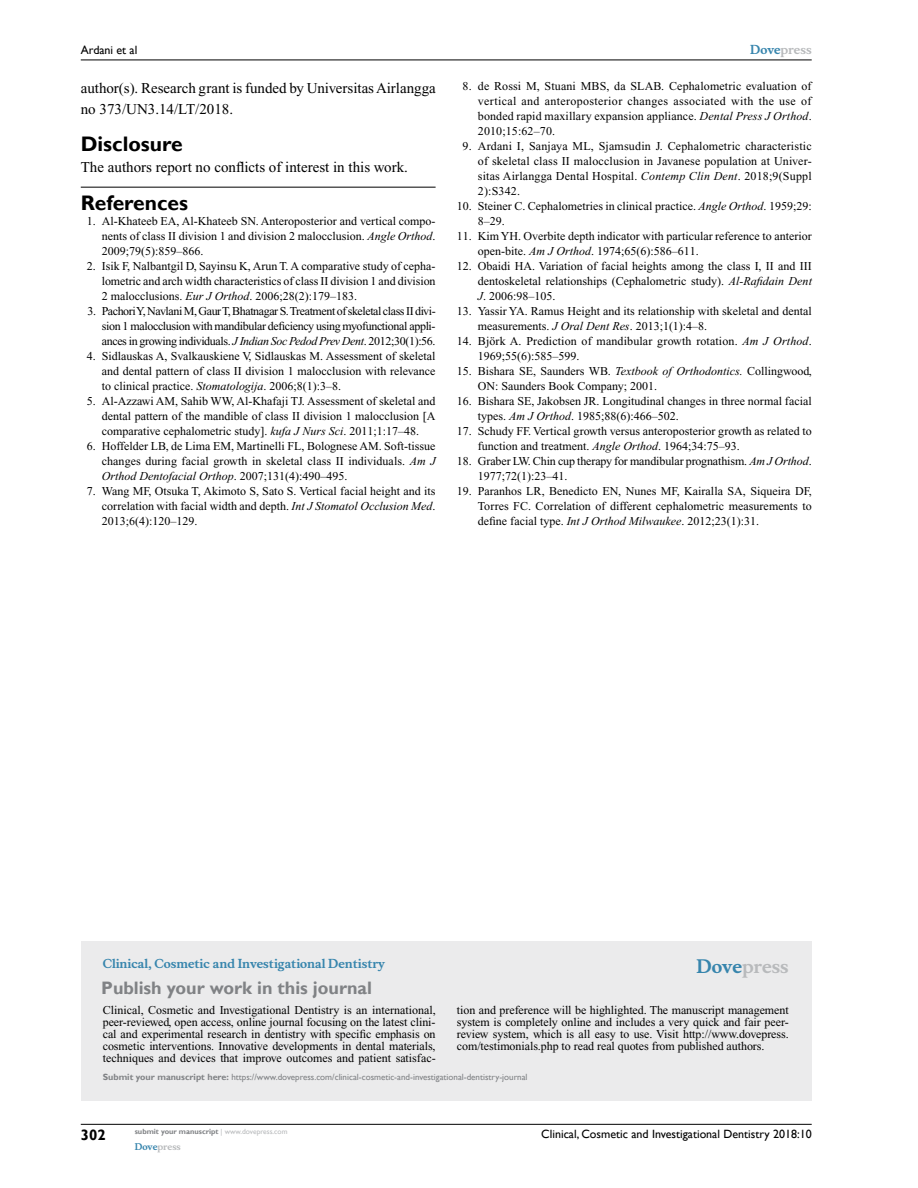
<style>
.page{position:relative;width:918px;height:1188px;background:#fff}
.page>*{position:absolute;margin:0;border:0;box-sizing:border-box;transform-origin:0 0}
.t1{font:700 21px "Gill Sans";color:#000}
.t2{font:700 18px "Gill Sans";color:#808285}
.t3{font:700 18px "Musee";color:#b8babc}
.t4{font:15px/21px "Times New Roman";color:#000}
.t5{font:700 15px "Gill Sans";color:#000}
.t6{font:12px/15px "Times New Roman";color:#000;text-align:justify}
.t7{font:12px "Gill Sans";color:#000}
.t8{font:700 12px "Musee";color:#3785ad}
.t9{font:700 12px "Musee";color:#b8babc}
.t10{font:9px "Gill Sans";color:#808285}
.t11{font:700 9px "Musee";color:#b8babc}
.t12{font:700 7.5px "Gill Sans";color:#808285}
.s1{font-style:italic}
.s2{color:#3785ad}
.s3{font-weight:700}
.s4{font-weight:400;color:#b8babc}
</style>
<div class="page">
<div style="left:81px;top:941px;width:731px;height:160px;background:#ebebec"></div>
<hr style="left:81px;top:1124px;width:731px;height:1px;background:#000">
<hr style="left:81px;top:60px;width:731px;height:1px;background:#000">
<hr style="left:81px;top:187px;width:355px;height:1px;background:#000">
<p class="t7" style="left:81px;top:43px;width:58px">Ardani et al</p>
<p class="t4" style="left:81px;top:77px;width:356px">author(s). Research grant is funded by Universitas Airlangga no 373/UN3.14/LT/2018.</p>
<h1 class="t1" style="left:81px;top:131px;width:103px">Disclosure</h1>
<p class="t4" style="left:81px;top:157px;width:329px">The authors report no conflicts of interest in this work.</p>
<h1 class="t1" style="left:81px;top:190px;width:109px">References</h1>
<p class="t6" style="left:102px;top:214px;width:335px;text-indent:-15px">1. Al-Khateeb EA, Al-Khateeb SN. Anteroposterior and vertical compo&shy;nents of class II division 1 and division 2 malocclusion. <span class="s1">Angle Orthod</span>.<br>2009;79(5):859–866.</p>
<p class="t6" style="left:102px;top:259px;width:335px;text-indent:-15px">2. Isik F, Nalbantgil D, Sayinsu K, Arun T. A comparative study of cepha&shy;lometric and arch width characteristics of class II division 1 and division 2 malocclusions. <span class="s1">Eur J Orthod</span>. 2006;28(2):179–183.</p>
<p class="t6" style="left:102px;top:304px;width:336px;text-indent:-14px">3. Pachori Y, Navlani M, Gaur T, Bhatnagar S. Treatment of skeletal class II divi&shy;sion 1 malocclusion with mandibular deficiency using myofunctional appli&shy;ances in growing individuals. <span class="s1">J Indian Soc Pedod Prev Dent</span>. 2012;30(1):56.</p>
<p class="t6" style="left:102px;top:349px;width:335px;text-indent:-15px">4. Sidlauskas A, Svalkauskiene V, Sidlauskas M. Assessment of skeletal and dental pattern of class II division 1 malocclusion with relevance to clinical practice. <span class="s1">Stomatologija</span>. 2006;8(1):3–8.</p>
<p class="t6" style="left:102px;top:394px;width:335px;text-indent:-15px">5. Al-Azzawi AM, Sahib WW, Al-Khafaji TJ. Assessment of skeletal and dental pattern of the mandible of class II division 1 malocclusion [A comparative cephalometric study]. <span class="s1">kufa J Nurs Sci</span>. 2011;1:17–48.</p>
<p class="t6" style="left:102px;top:439px;width:336px;text-indent:-15px">6. Hoffelder LB, de Lima EM, Martinelli FL, Bolognese AM. Soft-tissue changes during facial growth in skeletal class II individuals. <span class="s1">Am J Orthod Dentofacial Orthop</span>. 2007;131(4):490–495.</p>
<p class="t6" style="left:102px;top:484px;width:335px;text-indent:-15px">7. Wang MF, Otsuka T, Akimoto S, Sato S. Vertical facial height and its correlation with facial width and depth. <span class="s1">Int J Stomatol Occlusion Med</span>.<br>2013;6(4):120–129.</p>
<p class="t9" style="left:750px;top:43px;width:63px"><span class="s2">Dove</span>press</p>
<p class="t6" style="left:478px;top:79px;width:335px;text-indent:-15px">8. de Rossi M, Stuani MBS, da SLAB. Cephalometric evaluation of vertical and anteroposterior changes associated with the use of bonded rapid maxillary expansion appliance. <span class="s1">Dental Press J Orthod</span>.<br>2010;15:62–70.</p>
<p class="t6" style="left:478px;top:139px;width:335px;text-indent:-15px">9. Ardani I, Sanjaya ML, Sjamsudin J. Cephalometric characteristic of skeletal class II malocclusion in Javanese population at Univer&shy;sitas Airlangga Dental Hospital. <span class="s1">Contemp Clin Dent</span>. 2018;9(Suppl 2):S342.</p>
<p class="t6" style="left:478px;top:199px;width:335px;text-indent:-21px">10. Steiner C. Cephalometries in clinical practice. <span class="s1">Angle Orthod</span>. 1959;29:<br>8–29.</p>
<p class="t6" style="left:478px;top:229px;width:335px;text-indent:-21px">11. Kim YH. Overbite depth indicator with particular reference to anterior open-bite. <span class="s1">Am J Orthod</span>. 1974;65(6):586–611.</p>
<p class="t6" style="left:478px;top:259px;width:336px;text-indent:-21px">12. Obaidi HA. Variation of facial heights among the class I, II and III dentoskeletal relationships (Cephalometric study). <span class="s1">Al-Rafidain Dent J</span>. 2006:98–105.</p>
<p class="t6" style="left:478px;top:304px;width:335px;text-indent:-21px">13. Yassir YA. Ramus Height and its relationship with skeletal and dental measurements. <span class="s1">J Oral Dent Res</span>. 2013;1(1):4–8.</p>
<p class="t6" style="left:478px;top:334px;width:335px;text-indent:-21px">14. Björk A. Prediction of mandibular growth rotation. <span class="s1">Am J Orthod</span>.<br>1969;55(6):585–599.</p>
<p class="t6" style="left:478px;top:364px;width:335px;text-indent:-21px">15. Bishara SE, Saunders WB. <span class="s1">Textbook of Orthodontics.</span> Collingwood,<br>ON: Saunders Book Company; 2001.</p>
<p class="t6" style="left:478px;top:394px;width:335px;text-indent:-21px">16. Bishara SE, Jakobsen JR. Longitudinal changes in three normal facial types. <span class="s1">Am J Orthod</span>. 1985;88(6):466–502.</p>
<p class="t6" style="left:478px;top:424px;width:335px;text-indent:-21px">17. Schudy FF. Vertical growth versus anteroposterior growth as related to function and treatment. <span class="s1">Angle Orthod</span>. 1964;34:75–93.</p>
<p class="t6" style="left:478px;top:454px;width:335px;text-indent:-21px">18. Graber LW. Chin cup therapy for mandibular prognathism. <span class="s1">Am J Orthod</span>.<br>1977;72(1):23–41.</p>
<p class="t6" style="left:478px;top:484px;width:335px;text-indent:-21px">19. Paranhos LR, Benedicto EN, Nunes MF, Kairalla SA, Siqueira DF, Torres FC. Correlation of different cephalometric measurements to define facial type. <span class="s1">Int J Orthod Milwaukee</span>. 2012;23(1):31.</p>
<p class="t8" style="left:103px;top:956px;width:284px">Clinical, Cosmetic and Investigational Dentistry</p>
<h2 class="t2" style="left:101px;top:977px;width:272px">Publish your work in this journal</h2>
<h2 class="t3" style="left:697px;top:955px;width:94px"><span class="s2">Dove</span>press</h2>
<p class="t6" style="left:103px;top:1004px;width:335px;line-height:12px">Clinical, Cosmetic and Investigational Dentistry is an international, peer-reviewed, open access, online journal focusing on the latest clini&shy;cal and experimental research in dentistry with specific emphasis on cosmetic interventions. Innovative developments in dental materials, techniques and devices that improve outcomes and patient satisfac-</p>
<p class="t6" style="left:457px;top:1004px;width:333px;line-height:12px">tion and preference will be highlighted. The manuscript management system is completely online and includes a very quick and fair peer&shy;review system, which is all easy to use. Visit http://www.dovepress. com/testimonials.php to read real quotes from published authors.</p>
<p class="t10" style="left:103px;top:1072px;width:426px"><span class="s3">Submit your manuscript here:</span> https://www.dovepress.com/clinical-cosmetic-and-investigational-dentistry-journal</p>
<p class="t5" style="left:81px;top:1126px;width:26px">302</p>
<p class="t12" style="left:135px;top:1127px;width:154px">submit your manuscript <span class="s4">| www.dovepress.com</span></p>
<p class="t11" style="left:135px;top:1141px;width:48px"><span class="s2">Dove</span>press</p>
<p class="t7" style="left:541px;top:1127px;width:272px">Clinical, Cosmetic and Investigational Dentistry 2018:10</p>
</div>
